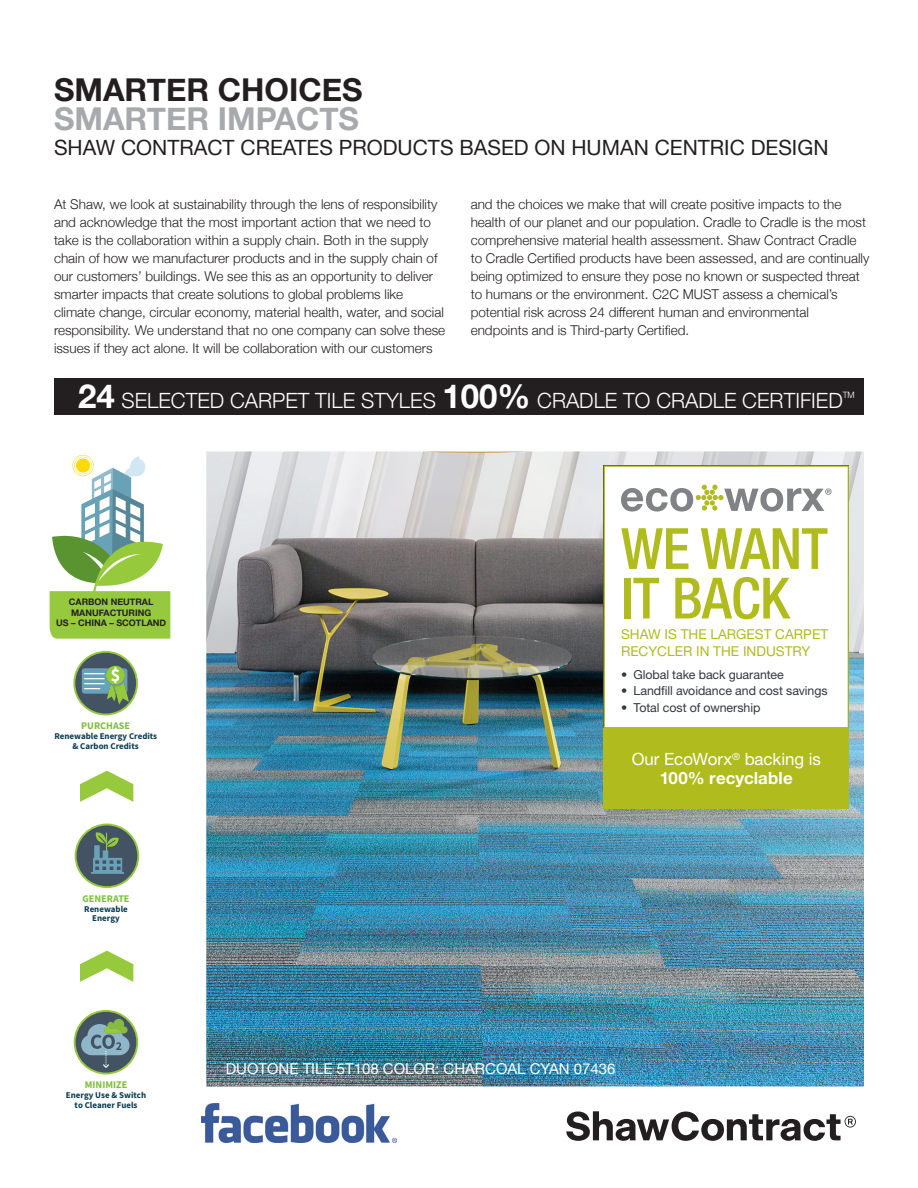
<style>
.page{position:relative;width:918px;height:1188px;background:#fff}
.page>*{position:absolute;margin:0;border:0;box-sizing:border-box;transform-origin:0 0}
.t1{font:500 condensed 57px/49.5px "Helvetica Neue LT Std";letter-spacing:-.01em;color:#b0bb1d}
.t2{font:700 31.5px "Helvetica Neue";color:#231f20}
.t3{font:700 31.5px "Helvetica Neue";color:#a8a9ad}
.t4{font:300 21px "Helvetica Neue";color:#fff}
.t5{font:21px "Helvetica Neue";color:#231f20}
.t6{font:16.95px/19.2px "Helvetica Neue LT Std";letter-spacing:-.005em;color:#fff;text-align:center}
.t7{font:15px "Helvetica Neue";color:#fff}
.t8{font:13.65px/16.4px "Helvetica Neue LT Std";color:#b0bb1d}
.t9{font:300 13.5px/18px "Helvetica Neue";color:#231f20}
.t10{font:12.45px "Helvetica Neue LT Std";letter-spacing:-.005em;color:#323640}
.t11{font:700 10.2px "Source Sans Pro";color:#7fbd41}
.t12{font:700 9px/10.8px "Helvetica Neue";color:#231f20;text-align:center}
.t13{font:700 8.85px/9.6px "Source Sans Pro";color:#093d51;text-align:center}
.t14{font:300 8.7px "Helvetica Neue";color:#fff}
.s1{font-weight:700;font-size:33px}
.s2{font-weight:700}
</style>
<div class="page">
<svg style="left:74px;top:1010px;width:64px;height:65px"></svg>
<svg style="left:81px;top:1019px;width:49px;height:49px;background:#6b8887"></svg>
<div style="left:76px;top:824px;width:62px;height:63px;background:#435364;border-radius:50%"></div>
<div style="left:75px;top:824px;width:64px;height:64px;border:2px solid #97c93c;border-radius:50%"></div>
<svg style="left:91px;top:831px;width:33px;height:43px"></svg>
<svg style="left:73px;top:651px;width:65px;height:64px"></svg>
<svg style="left:82px;top:666px;width:47px;height:39px;background:#759b84"></svg>
<svg style="left:80px;top:771px;width:53px;height:31px"></svg>
<svg style="left:50px;top:455px;width:120px;height:184px"></svg>
<img style="left:206px;top:451px;width:658px;height:635px">
<svg style="left:80px;top:951px;width:53px;height:31px"></svg>
<div style="left:54px;top:379px;width:810px;height:36px;background:#231f20"></div>
<div style="left:604px;top:466px;width:244px;height:262px;background:#fff"></div>
<div style="left:604px;top:466px;width:245px;height:262px;border:1px solid #b0bb1d"></div>
<div style="left:604px;top:728px;width:245px;height:81px;background:#b0bb1d"></div>
<svg style="left:621px;top:485px;width:211px;height:27px"></svg>
<svg style="left:566px;top:1111px;width:290px;height:30px"></svg>
<img style="left:202px;top:1104px;width:195px;height:38px">
<h2 class="t2" style="left:54px;top:65px;width:310px">SMARTER CHOICES</h2>
<h2 class="t3" style="left:54px;top:94px;width:307px">SMARTER IMPACTS</h2>
<h3 class="t5" style="left:54px;top:132px;width:776px">SHAW CONTRACT CREATES PRODUCTS BASED ON HUMAN CENTRIC DESIGN</h3>
<p class="t9" style="left:54px;top:194px;width:393px">At Shaw, we look at sustainability through the lens of responsibility and acknowledge that the most important action that we need to take is the collaboration within a supply chain. Both in the supply chain of how we manufacturer products and in the supply chain of our customers’ buildings. We see this as an opportunity to deliver smarter impacts that create solutions to global problems like climate change, circular economy, material health, water, and social responsibility. We understand that no one company can solve these issues if they act alone. It will be collaboration with our customers</p>
<p class="t9" style="left:471px;top:194px;width:400px">and the choices we make that will create positive impacts to the health of our planet and our population. Cradle to Cradle is the most comprehensive material health assessment. Shaw Contract Cradle to Cradle Certified products have been assessed, and are continually being optimized to ensure they pose no known or suspected threat to humans or the environment. C2C MUST assess a chemical’s potential risk across 24 different human and environmental endpoints and is Third-party Certified.</p>
<h3 class="t4" style="left:78px;top:383px;width:766px"><span class="s1">24</span> SELECTED CARPET TILE STYLES <span class="s1">100%</span> CRADLE TO CRADLE CERTIFIED</h3>
<p class="t14" style="left:843px;top:388px;width:14px">TM</p>
<p class="t12" style="left:56px;top:596px;width:112px">CARBON NEUTRAL<br>MANUFACTURING<br>US – CHINA – SCOTLAND</p>
<p class="t11" style="left:81px;top:719px;width:50px">PURCHASE</p>
<p class="t13" style="left:54px;top:731px;width:104px">Renewable Energy Credits &amp; Carbon Credits</p>
<p class="t11" style="left:82px;top:892px;width:49px">GENERATE</p>
<p class="t13" style="left:84px;top:904px;width:45px">Renewable<br>Energy</p>
<p class="t11" style="left:85px;top:1078px;width:44px">MINIMIZE</p>
<p class="t13" style="left:66px;top:1090px;width:82px">Energy Use &amp; Switch to Cleaner Fuels</p>
<h1 class="t1" style="left:621px;top:523px;width:208px">WE WANT<br>IT BACK</h1>
<p class="t8" style="left:621px;top:626px;width:209px">SHAW IS THE LARGEST CARPET<br>RECYCLER IN THE INDUSTRY</p>
<p class="t10" style="left:621px;top:667px;width:164px">• Global take back guarantee</p>
<p class="t10" style="left:621px;top:683px;width:208px">• Landfill avoidance and cost savings</p>
<p class="t10" style="left:621px;top:700px;width:141px">• Total cost of ownership</p>
<p class="t6" style="left:632px;top:749px;width:191px">Our EcoWorx<sup>®</sup> backing is<br><span class="s2">100% recyclable</span></p>
<p class="t7" style="left:226px;top:1058px;width:391px">DUOTONE TILE 5T108 COLOR: CHARCOAL CYAN 07436</p>
</div>
